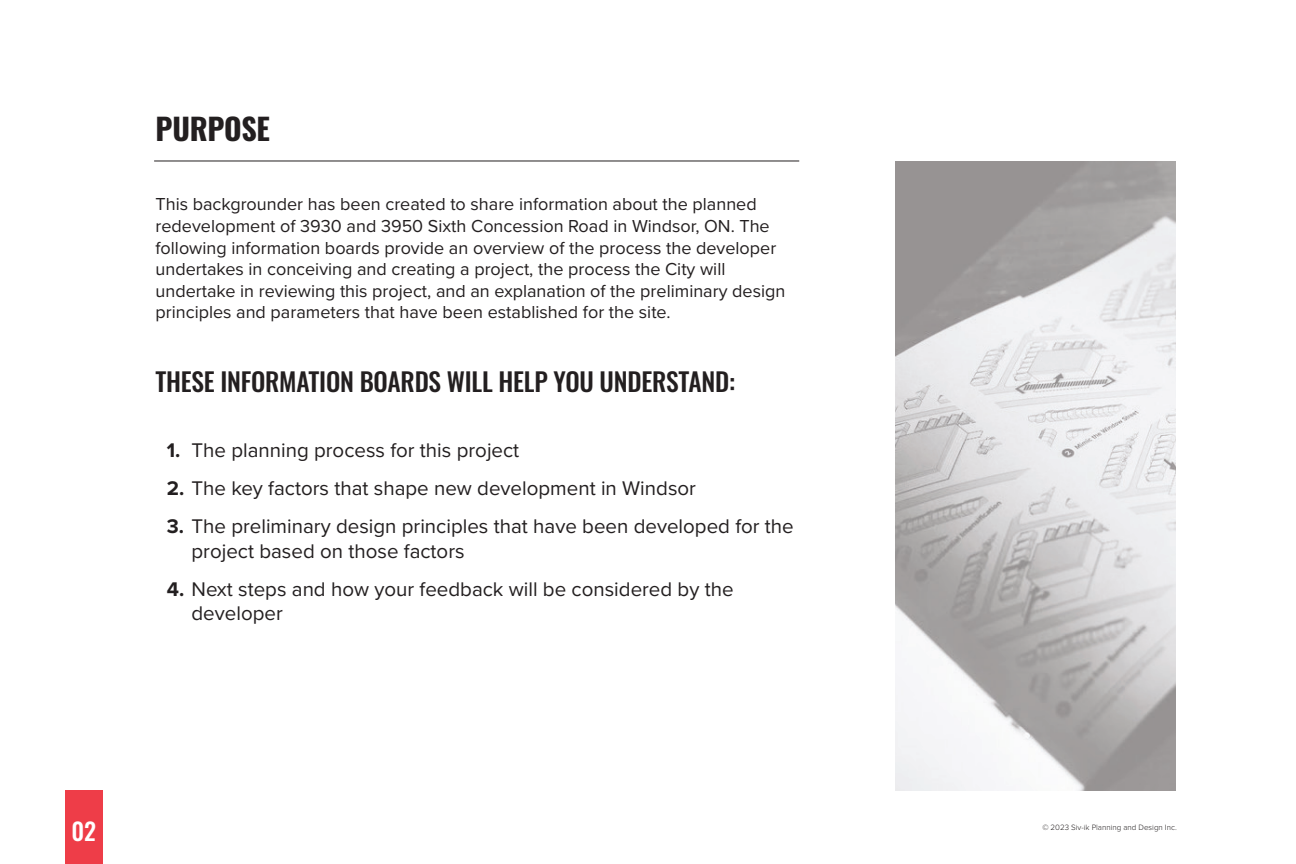
<style>
.page{position:relative;width:1296px;height:864px;background:#fff}
.page>*{position:absolute;margin:0;border:0;box-sizing:border-box;transform-origin:0 0}
.Heading_1{font:700 30px "Oswald";letter-spacing:-.01em;color:#231f20}
.Heading_2{font:500 25.5px "Oswald";letter-spacing:-.01em;color:#231f20}
.t1{font:500 24px "Oswald";color:#fff}
.t2{font:20.5px/24.6px "Proxima Nova";color:#231f20}
.Body_Text{font:18px/21.6px "Proxima Nova";color:#231f20}
.t3{font:300 8px "Proxima Nova";color:#231f20}
.s1{font-weight:700}
</style>
<div class="page">
<div style="left:65px;top:790px;width:38px;height:74px;background:#ee3d48"></div>
<hr style="left:154px;top:161px;width:645px;height:1px;background:#231f20">
<img style="left:895px;top:161px;width:280px;height:630px">
<h1 class="Heading_1" style="left:156px;top:114px;width:116px">PURPOSE</h1>
<p class="Body_Text" style="left:156px;top:193px;width:631px">This backgrounder has been created to share information about the planned redevelopment of 3930 and 3950 Sixth Concession Road in Windsor, ON. The following information boards provide an overview of the process the developer undertakes in conceiving and creating a project, the process the City will undertake in reviewing this project, and an explanation of the preliminary design principles and parameters that have been established for the site.</p>
<h2 class="Heading_2" style="left:156px;top:368px;width:581px">THESE INFORMATION BOARDS WILL HELP YOU UNDERSTAND:</h2>
<p class="t2" style="left:167px;top:437px;width:354px"><span class="s1">1.</span> The planning process for this project</p>
<p class="t2" style="left:167px;top:475px;width:531px"><span class="s1">2.</span> The key factors that shape new development in Windsor</p>
<p class="t2" style="left:192px;top:513px;width:604px;text-indent:-25px"><span class="s1">3.</span> The preliminary design principles that have been developed for the project based on those factors</p>
<p class="t2" style="left:192px;top:576px;width:544px;text-indent:-25px"><span class="s1">4.</span> Next steps and how your feedback will be considered by the developer</p>
<h3 class="t1" style="left:71px;top:819px;width:26px">02</h3>
<p class="t3" style="left:1042px;top:821px;width:136px">© 2023 Siv-ik Planning and Design Inc.</p>
</div>
